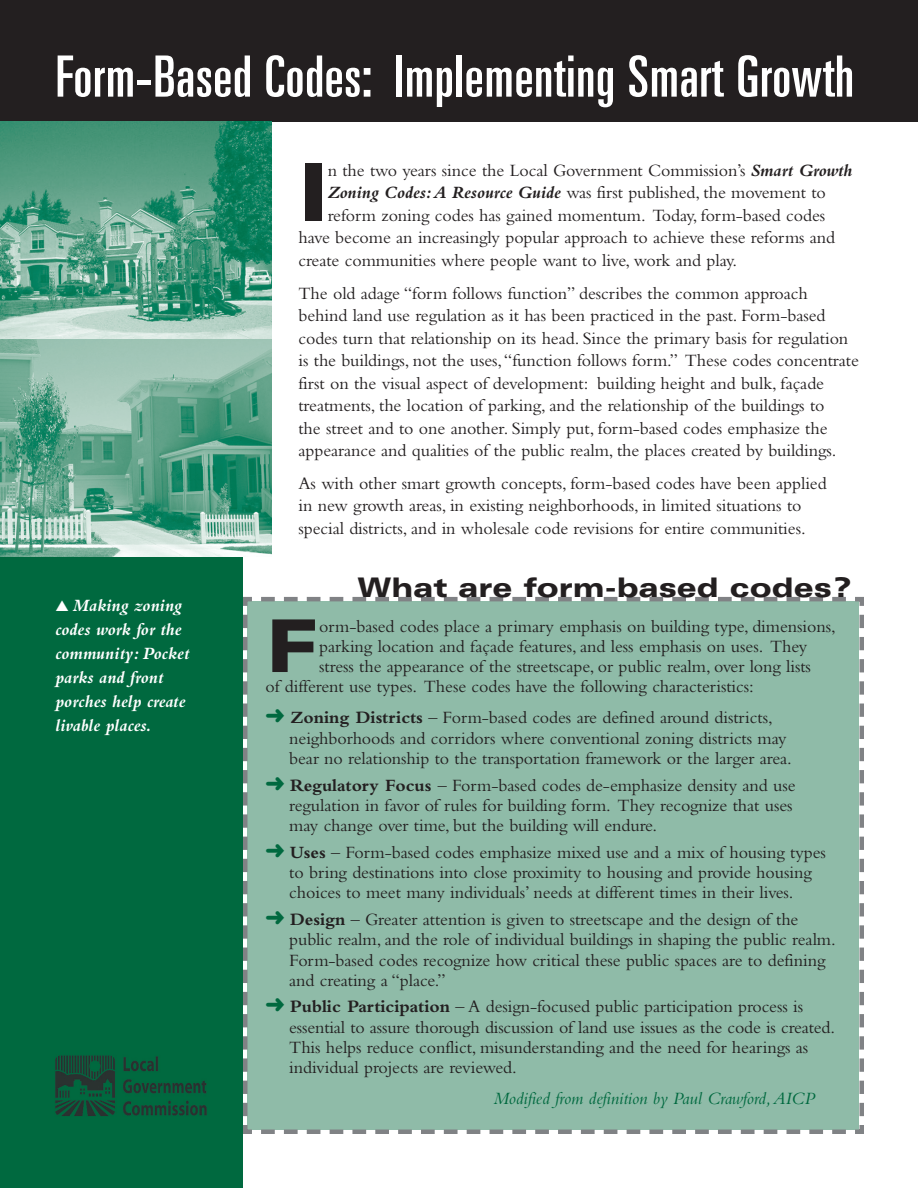
<style>
.page{position:relative;width:918px;height:1188px;background:#fff}
.page>*{position:absolute;margin:0;border:0;box-sizing:border-box;transform-origin:0 0}
.t1{font:900 expanded 79.05px "Univers";color:#231f20}
.t2{font:900 expanded 72.9px "Univers";color:#231f20}
.t3{font:ultra-condensed 57px "Univers";letter-spacing:.01em;color:#fff}
.t4{font:900 expanded 27px "Univers";color:#231f20}
.t5{font:18px/20.2px "Bembo";letter-spacing:-.005em;color:#231f20}
.t6{font:italic 700 18px/24px "Bembo";color:#fff}
.t7{font:italic 18px "Bembo";letter-spacing:-.005em;color:#00693f}
.s1{font-weight:700;font-style:italic}
.s2{color:#00693f}
.s3{font-weight:700}
</style>
<div class="page">
<div style="left:0;top:0;width:243px;height:1188px;background:#00693f"></div>
<div style="left:0;top:0;width:918px;height:122px;background:#231f20"></div>
<img style="left:0;top:122px;width:272px;height:217px">
<svg style="left:0;top:339px;width:272px;height:217px;background:#76b09b"></svg>
<div style="left:243px;top:596px;width:621px;height:538px;background:#8fbba8"></div>
<img style="left:55px;top:1055px;width:152px;height:61px">
<h3 class="t3" style="left:56px;top:55px;width:800px">Form-Based Codes: Implementing Smart Growth</h3>
<p class="t6" style="left:56px;top:595px;width:135px">▲ Making zoning codes work for the community: Pocket parks and front porches help create livable places.</p>
<h1 class="t1" style="left:298px;top:164px;width:31px">I</h1>
<p class="t5" style="left:328px;top:162px;width:526px">n the two years since the Local Government Commission’s <span class="s1">Smart Growth</span></p>
<p class="t5" style="left:328px;top:184px;width:500px"><span class="s1">Zoning Codes:A Resource Guide</span> was first published, the movement to</p>
<p class="t5" style="left:328px;top:207px;width:499px">reform zoning codes has gained momentum. Today, form-based codes</p>
<p class="t5" style="left:298px;top:229px;width:538px">have become an increasingly popular approach to achieve these reforms and</p>
<p class="t5" style="left:298px;top:252px;width:440px">create communities where people want to live, work and play.</p>
<p class="t5" style="left:298px;top:284px;width:562px;line-height:22.5px">The old adage “form follows function” describes the common approach behind land use regulation as it has been practiced in the past. Form-based codes turn that relationship on its head. Since the primary basis for regulation is the buildings, not the uses,“function follows form.” These codes concentrate first on the visual aspect of development: building height and bulk, façade treatments, the location of parking, and the relationship of the buildings to<br>the street and to one another. Simply put, form-based codes emphasize the appearance and qualities of the public realm, the places created by buildings.</p>
<p class="t5" style="left:298px;top:473px;width:530px;line-height:22.5px">As with other smart growth concepts, form-based codes have been applied in new growth areas, in existing neighborhoods, in limited situations to special districts, and in wholesale code revisions for entire communities.</p>
<h3 class="t4" style="left:358px;top:578px;width:496px">What are form-based codes?</h3>
<h2 class="t2" style="left:266px;top:619px;width:55px">F</h2>
<p class="t5" style="left:319px;top:617px;width:518px">orm-based codes place a primary emphasis on building type, dimensions,</p>
<p class="t5" style="left:319px;top:638px;width:490px">parking location and façade features, and less emphasis on uses. They</p>
<p class="t5" style="left:319px;top:658px;width:493px">stress the appearance of the streetscape, or public realm, over long lists</p>
<p class="t5" style="left:265px;top:678px;width:490px">of different use types. These codes have the following characteristics:</p>
<p class="t5" style="left:289px;top:709px;width:504px;text-indent:-24px"><span class="s2">➜</span> <span class="s3">Zoning Districts</span> – Form-based codes are defined around districts, neighborhoods and corridors where conventional zoning districts may bear no relationship to the transportation framework or the larger area.</p>
<p class="t5" style="left:289px;top:776px;width:508px;text-indent:-24px"><span class="s2">➜</span> <span class="s3">Regulatory Focus</span> – Form-based codes de-emphasize density and use regulation in favor of rules for building form. They recognize that uses may change over time, but the building will endure.</p>
<p class="t5" style="left:266px;top:844px;width:562px;text-align:center"><span class="s2">➜</span> <span class="s3">Uses</span> – Form-based codes emphasize mixed use and a mix of housing types to bring destinations into close proximity to housing and provide housing choices to meet many individuals’ needs at different times in their lives.</p>
<p class="t5" style="left:289px;top:911px;width:548px;text-indent:-24px"><span class="s2">➜</span> <span class="s3">Design</span> – Greater attention is given to streetscape and the design of the public realm, and the role of individual buildings in shaping the public realm.<br>Form-based codes recognize how critical these public spaces are to defining and creating a “place.”</p>
<p class="t5" style="left:289px;top:998px;width:547px;text-indent:-24px"><span class="s2">➜</span> <span class="s3">Public Participation</span> – A design-focused public participation process is essential to assure thorough discussion of land use issues as the code is created.<br>This helps reduce conflict, misunderstanding and the need for hearings as individual projects are reviewed.</p>
<p class="t7" style="left:493px;top:1092px;width:323px">Modified from definition by Paul Crawford,AICP</p>
</div>
